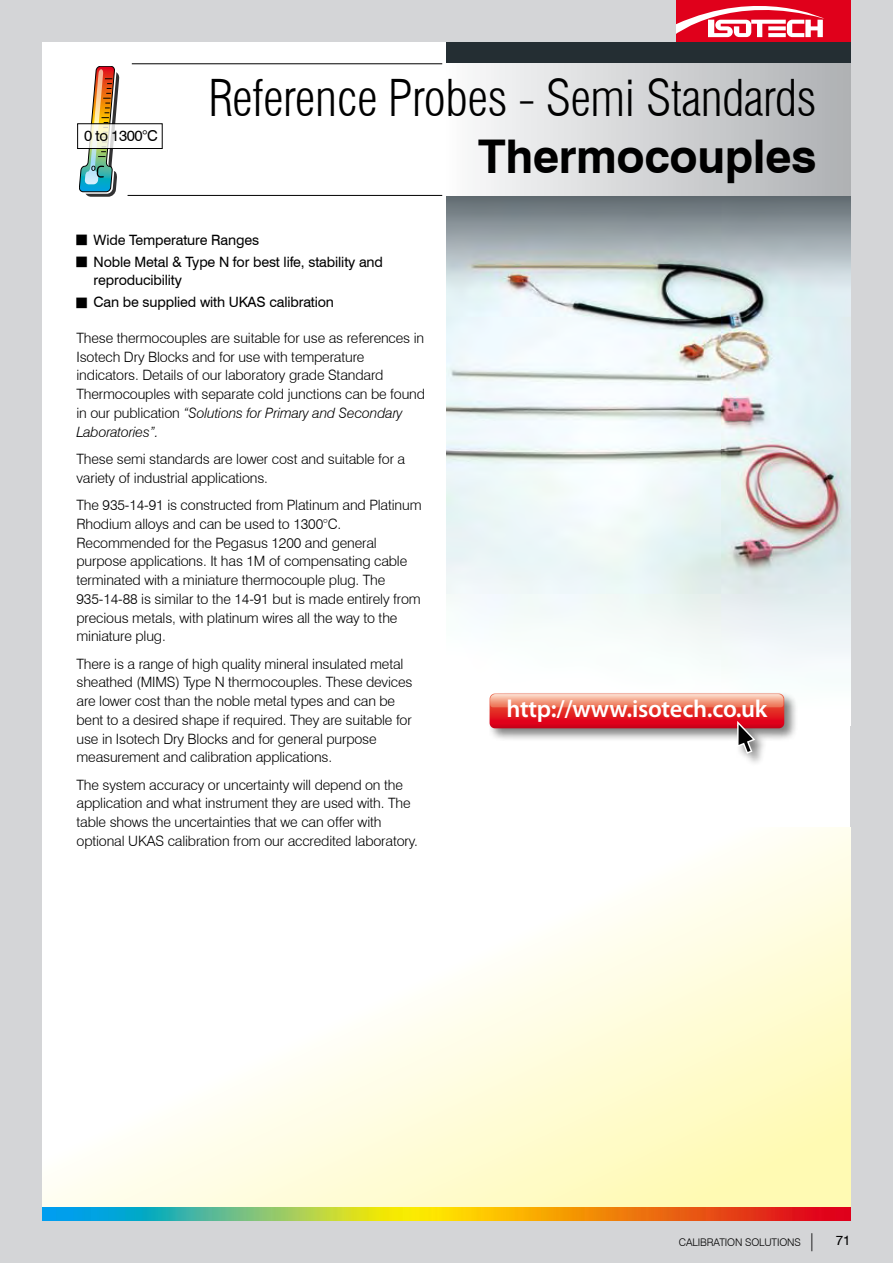
<style>
.page{position:relative;width:893px;height:1263px;background:#d4d5d7}
.page>*{position:absolute;margin:0;border:0;box-sizing:border-box;transform-origin:0 0}
.t1{font:300 condensed 49.5px "Swiss 721 BT";letter-spacing:-.01em;color:#000}
.t2{font:700 46.5px "Swiss 721 BT";letter-spacing:-.01em;color:#000}
.t3{font:600 24.6px "Myriad Pro";letter-spacing:-.01em;color:#fff}
.t4{font:15px "Swiss 721 BT";letter-spacing:-.03em;color:#000}
.t5{font:300 14.25px/18.8px "Swiss 721 BT";letter-spacing:-.01em;color:#000}
.t6{font:14.25px/18px "Swiss 721 BT";letter-spacing:-.01em;color:#000}
.t7{font:300 10.5px "Swiss 721 BT";letter-spacing:-.01em;color:#000}
.s1{font-style:italic}
.s2{font-size:18px}
.s3{font-weight:400;font-size:13.5px}
</style>
<div class="page">
<div style="left:43px;top:43px;width:807px;height:1177px;background:#fff"></div>
<div style="left:676px;top:0;width:174px;height:43px;background:#e0001b"></div>
<svg style="left:676px;top:6px;width:148px;height:31px"></svg>
<svg style="left:43px;top:828px;width:807px;height:380px"></svg>
<img style="left:446px;top:43px;width:404px;height:618px">
<div style="left:442px;top:64px;width:408px;height:132px;background:linear-gradient(to right,#fbfbfc,#aeb0b3)"></div>
<img style="left:79px;top:66px;width:40px;height:131px">
<svg style="left:79px;top:124px;width:84px;height:24px"></svg>
<div style="left:77px;top:124px;width:85px;height:25px;border:1px solid #000"></div>
<hr style="left:132px;top:64px;width:310px;height:1px;background:#000">
<hr style="left:128px;top:195px;width:314px;height:1px;background:#000">
<img style="left:43px;top:1208px;width:807px;height:12px">
<div style="left:487px;top:691px;width:311px;height:76px;background:#000;opacity:.5"></div>
<svg style="left:490px;top:693px;width:294px;height:61px"></svg>
<p class="t4" style="left:84px;top:127px;width:75px">0 to 1300°C</p>
<p class="t1" style="left:208px;top:68px;width:610px">Reference Probes - Semi Standards</p>
<p class="t2" style="left:478px;top:128px;width:340px">Thermocouples</p>
<p class="t6" style="left:94px;top:231px;width:167px">Wide Temperature Ranges</p>
<p class="t6" style="left:94px;top:253px;width:291px">Noble Metal &amp; Type N for best life, stability and reproducibility</p>
<p class="t6" style="left:94px;top:293px;width:242px">Can be supplied with UKAS calibration</p>
<p class="t5" style="left:77px;top:328px;width:350px">These thermocouples are suitable for use as references in Isotech Dry Blocks and for use with temperature indicators. Details of our laboratory grade Standard Thermocouples with separate cold junctions can be found in our publication <span class="s1">“Solutions for Primary and Secondary Laboratories”.</span></p>
<p class="t5" style="left:77px;top:449px;width:330px">These semi standards are lower cost and suitable for a variety of industrial applications.</p>
<p class="t5" style="left:77px;top:495px;width:347px">The 935-14-91 is constructed from Platinum and Platinum Rhodium alloys and can be used to 1300°C.<br>Recommended for the Pegasus 1200 and general purpose applications. It has 1M of compensating cable terminated with a miniature thermocouple plug. The 935-14-88 is similar to the 14-91 but is made entirely from precious metals, with platinum wires all the way to the miniature plug.</p>
<p class="t5" style="left:77px;top:654px;width:337px">There is a range of high quality mineral insulated metal sheathed (MIMS) Type N thermocouples. These devices are lower cost than the noble metal types and can be bent to a desired shape if required. They are suitable for use in Isotech Dry Blocks and for general purpose measurement and calibration applications.</p>
<p class="t5" style="left:77px;top:775px;width:343px">The system accuracy or uncertainty will depend on the application and what instrument they are used with. The table shows the uncertainties that we can offer with optional UKAS calibration from our accredited laboratory.</p>
<p class="t3" style="left:506px;top:693px;width:263px">http://www.isotech.co.uk</p>
<p class="t7" style="left:679px;top:1236px;width:173px">CALIBRATION SOLUTIONS <span class="s2">|</span> <span class="s3">71</span></p>
</div>
